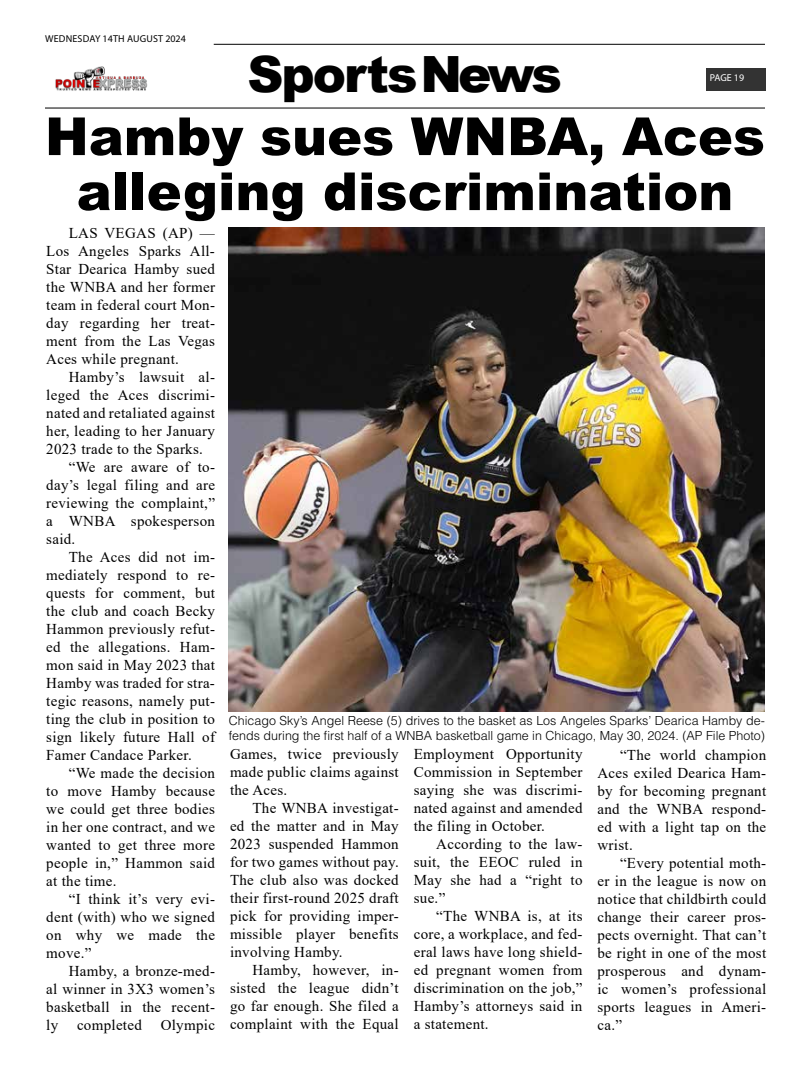
<style>
.page{position:relative;width:810px;height:1080px;background:#fff}
.page>*{position:absolute;margin:0;border:0;box-sizing:border-box;transform-origin:0 0}
.t1{font:900 52.5px/55px "Arial";color:#000;text-align:center}
.t2{font:900 50px "Arial";letter-spacing:-.04em;color:#000}
.t3{font:15px/18px "Times New Roman";letter-spacing:.02em;color:#000;text-align:justify}
.t4{font:300 12.5px/15px "Helvetica LT Std";color:#000}
.t5{font:10px "Myriad Pro";letter-spacing:.02em;color:#000}
.t6{font:10px "Myriad Pro";letter-spacing:-.005em;color:#fff}
</style>
<div class="page">
<hr style="left:45px;top:107px;width:720px;height:2px;background:#333">
<hr style="left:214px;top:44px;width:551px;height:1px;background:#333">
<div style="left:706px;top:68px;width:60px;height:23px;background:#333"></div>
<img style="left:55px;top:66px;width:93px;height:25px">
<img style="left:229px;top:228px;width:536px;height:483px">
<p class="t5" style="left:45px;top:33px;width:142px">WEDNESDAY 14TH AUGUST 2024</p>
<h2 class="t2" style="left:248px;top:38px;width:316px">SportsNews</h2>
<p class="t6" style="left:710px;top:72px;width:36px">PAGE 19</p>
<h1 class="t1" style="left:45px;top:107px;width:721px">Hamby sues WNBA, Aces alleging discrimination</h1>
<p class="t3" style="left:46px;top:223px;width:170px;text-indent:22px">LAS VEGAS (AP) — Los Angeles Sparks All-Star Dearica Hamby sued the WNBA and her former team in federal court Mon&shy;day regarding her treat&shy;ment from the Las Vegas Aces while pregnant.</p>
<p class="t3" style="left:69px;top:367px;width:148px">Hamby’s lawsuit al-</p>
<p class="t3" style="left:46px;top:385px;width:170px">leged the Aces discrimi-</p>
<p class="t3" style="left:46px;top:403px;width:170px">nated and retaliated against</p>
<p class="t3" style="left:46px;top:421px;width:170px">her, leading to her January</p>
<p class="t3" style="left:46px;top:439px;width:158px">2023 trade to the Sparks.</p>
<p class="t3" style="left:69px;top:457px;width:148px">“We are aware of to-</p>
<p class="t3" style="left:46px;top:475px;width:170px">day’s legal filing and are</p>
<p class="t3" style="left:46px;top:493px;width:170px">reviewing the complaint,”</p>
<p class="t3" style="left:46px;top:511px;width:170px">a WNBA spokesperson</p>
<p class="t3" style="left:46px;top:529px;width:31px">said.</p>
<p class="t3" style="left:69px;top:547px;width:148px">The Aces did not im-</p>
<p class="t3" style="left:46px;top:565px;width:170px">mediately respond to re-</p>
<p class="t3" style="left:46px;top:583px;width:170px">quests for comment, but</p>
<p class="t3" style="left:46px;top:601px;width:170px">the club and coach Becky</p>
<p class="t3" style="left:46px;top:619px;width:170px">Hammon previously refut-</p>
<p class="t3" style="left:46px;top:637px;width:170px">ed the allegations. Ham-</p>
<p class="t3" style="left:46px;top:655px;width:170px">mon said in May 2023 that</p>
<p class="t3" style="left:46px;top:673px;width:170px">Hamby was traded for stra-</p>
<p class="t3" style="left:46px;top:691px;width:170px">tegic reasons, namely put-</p>
<p class="t3" style="left:46px;top:709px;width:170px">ting the club in position to</p>
<p class="t3" style="left:46px;top:727px;width:170px">sign likely future Hall of</p>
<p class="t3" style="left:46px;top:745px;width:147px">Famer Candace Parker.</p>
<p class="t3" style="left:69px;top:763px;width:148px">“We made the decision</p>
<p class="t3" style="left:46px;top:781px;width:170px">to move Hamby because</p>
<p class="t3" style="left:46px;top:799px;width:170px">we could get three bodies</p>
<p class="t3" style="left:46px;top:817px;width:170px">in her one contract, and we</p>
<p class="t3" style="left:46px;top:835px;width:170px">wanted to get three more</p>
<p class="t3" style="left:46px;top:853px;width:170px">people in,” Hammon said</p>
<p class="t3" style="left:46px;top:871px;width:72px">at the time.</p>
<p class="t3" style="left:69px;top:889px;width:148px">“I think it’s very evi-</p>
<p class="t3" style="left:46px;top:907px;width:170px">dent (with) who we signed</p>
<p class="t3" style="left:46px;top:925px;width:170px">on why we made the</p>
<p class="t3" style="left:46px;top:943px;width:47px">move.”</p>
<p class="t3" style="left:69px;top:961px;width:148px">Hamby, a bronze-med-</p>
<p class="t3" style="left:46px;top:979px;width:170px">al winner in 3X3 women’s</p>
<p class="t3" style="left:46px;top:997px;width:170px">basketball in the recent-</p>
<p class="t3" style="left:46px;top:1015px;width:13px">ly</p>
<p class="t3" style="left:77px;top:1015px;width:66px">completed</p>
<p class="t3" style="left:161px;top:1015px;width:56px">Olympic</p>
<p class="t4" style="left:229px;top:713px;width:538px">Chicago Sky’s Angel Reese (5) drives to the basket as Los Angeles Sparks’ Dearica Hamby de&shy;fends during the first half of a WNBA basketball game in Chicago, May 30, 2024. (AP File Photo)</p>
<p class="t3" style="left:230px;top:745px;width:170px">Games, twice previously made public claims against the Aces.</p>
<p class="t3" style="left:230px;top:799px;width:170px;text-indent:22px">The WNBA investigat&shy;ed the matter and in May 2023 suspended Hammon for two games without pay.<br>The club also was docked their first-round 2025 draft pick for providing imper&shy;missible player benefits involving Hamby.</p>
<p class="t3" style="left:230px;top:961px;width:170px;text-indent:22px">Hamby, however, in&shy;sisted the league didn’t go far enough. She filed a complaint with the Equal</p>
<p class="t3" style="left:414px;top:745px;width:170px">Employment Opportunity Commission in September saying she was discrimi&shy;nated against and amended the filing in October.</p>
<p class="t3" style="left:414px;top:835px;width:170px;text-indent:22px">According to the law&shy;suit, the EEOC ruled in May she had a “right to sue.”</p>
<p class="t3" style="left:414px;top:907px;width:170px;text-indent:22px">“The WNBA is, at its core, a workplace, and fed&shy;eral laws have long shield&shy;ed pregnant women from discrimination on the job,” Hamby’s attorneys said in a statement.</p>
<p class="t3" style="left:598px;top:746px;width:170px;text-indent:22px">“The world champion Aces exiled Dearica Ham&shy;by for becoming pregnant and the WNBA respond&shy;ed with a light tap on the wrist.</p>
<p class="t3" style="left:598px;top:854px;width:170px;text-indent:22px">“Every potential moth&shy;er in the league is now on notice that childbirth could change their career pros&shy;pects overnight. That can’t be right in one of the most prosperous and dynam&shy;ic women’s professional sports leagues in Ameri&shy;ca.”</p>
</div>
